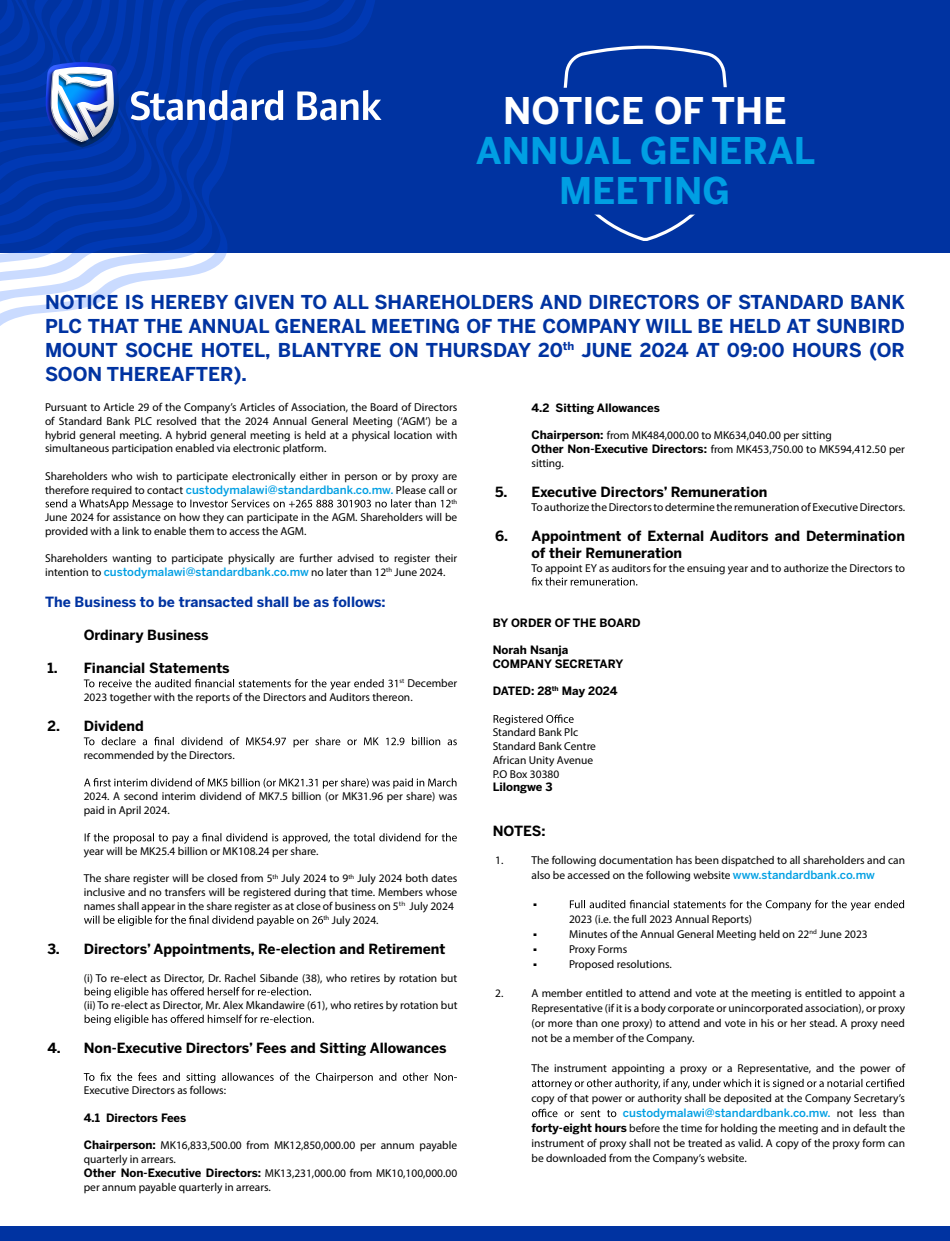
<style>
.page{position:relative;width:950px;height:1241px;background:#fff}
.page>*{position:absolute;margin:0;border:0;box-sizing:border-box;transform-origin:0 0}
.t1{font:700 36.5px/40px "Benton Sans";color:#009fe3;text-align:center}
.t2{font:700 36.5px "Benton Sans";color:#fff}
.t3{font:700 19px/23.8px "Benton Sans";color:#0033a1;text-align:justify}
.t4{font:700 16.38px "Benton Sans";color:#000}
.t5{font:700 14px "Benton Sans";color:#0033a1}
.t6{font:700 13.88px/16.8px "Benton Sans";color:#000}
.t7{font:11.38px/13.8px "Myriad Pro";color:#000}
.t8{font:700 11.38px/13.8px "Benton Sans";color:#000}
.t9{font:500 11.38px "Benton Sans";color:#009fe3}
.t10{font:6.62px "Myriad Pro";color:#000}
.t11{font:6px "Benton Sans";color:#000;scale:1.1 1}
.s1{font-family:"Benton Sans";font-weight:500;color:#009fe3}
.s2{font-family:"Benton Sans";font-weight:700}
.s3{font-family:"Myriad Pro";font-weight:400;color:#000}
</style>
<div class="page">
<div style="left:0;top:0;width:950px;height:252px;background:#0033a1"></div>
<div style="left:0;top:1225px;width:950px;height:15px;background:#0033a1"></div>
<svg style="left:0;top:252px;width:378px;height:74px"></svg>
<svg style="left:0;top:252px;width:360px;height:52px"></svg>
<svg style="left:0;top:252px;width:341px;height:30px"></svg>
<svg style="left:0;top:245px;width:316px;height:18px"></svg>
<svg style="left:0;top:226px;width:227px;height:19px"></svg>
<svg style="left:45px;top:499px;width:406px;height:10px"></svg>
<svg style="left:84px;top:679px;width:313px;height:10px"></svg>
<svg style="left:84px;top:736px;width:373px;height:11px"></svg>
<svg style="left:84px;top:778px;width:372px;height:10px"></svg>
<svg style="left:85px;top:833px;width:372px;height:10px"></svg>
<svg style="left:84px;top:915px;width:239px;height:11px"></svg>
<svg style="left:85px;top:987px;width:226px;height:10px"></svg>
<svg style="left:85px;top:1014px;width:229px;height:11px"></svg>
<svg style="left:84px;top:1072px;width:373px;height:10px"></svg>
<svg style="left:531px;top:577px;width:106px;height:8px"></svg>
<svg style="left:493px;top:714px;width:80px;height:11px"></svg>
<svg style="left:570px;top:899px;width:334px;height:11px"></svg>
<svg style="left:532px;top:1078px;width:372px;height:11px"></svg>
<svg style="left:532px;top:1108px;width:84px;height:8px"></svg>
<svg style="left:563px;top:45px;width:164px;height:196px"></svg>
<svg style="left:0;top:0;width:381px;height:226px"></svg>
<h1 class="t2" style="left:503px;top:88px;width:285px">NOTICE OF THE</h1>
<h1 class="t1" style="left:476px;top:130px;width:341px">ANNUAL GENERAL<br>MEETING</h1>
<p class="t3" style="left:45px;top:290px;width:861px">NOTICE IS HEREBY GIVEN TO ALL SHAREHOLDERS AND DIRECTORS OF STANDARD BANK PLC THAT THE ANNUAL GENERAL MEETING OF THE COMPANY WILL BE HELD AT SUNBIRD MOUNT SOCHE HOTEL, BLANTYRE ON THURSDAY 20<sup>th</sup> JUNE 2024 AT 09:00 HOURS (OR SOON THEREAFTER).</p>
<p class="t7" style="left:45px;top:400px;width:414px;text-align:justify">Pursuant to Article 29 of the Company’s Articles of Association, the Board of Directors of Standard Bank PLC resolved that the 2024 Annual General Meeting (‘AGM’) be a hybrid general meeting. A hybrid general meeting is held at a physical location with simultaneous participation enabled via electronic platform.</p>
<p class="t7" style="left:45px;top:469px;width:414px">Shareholders who wish to participate electronically either in person or by proxy are therefore required to contact <span class="s1">custodymalawi@standardbank.co.mw.</span> Please call or</p>
<p class="t10" style="left:451px;top:497px;width:7px">th</p>
<p class="t7" style="left:45px;top:510px;width:414px">June 2024 for assistance on how they can participate in the AGM. Shareholders will be provided with a link to enable them to access the AGM.</p>
<p class="t7" style="left:45px;top:551px;width:414px">Shareholders wanting to participate physically are further advised to register their intention to <span class="s1">custodymalawi@standardbank.co.mw</span> no later than 12<sup>th</sup> June 2024.</p>
<p class="t5" style="left:45px;top:593px;width:342px">The Business to be transacted shall be as follows:</p>
<p class="t6" style="left:84px;top:626px;width:126px">Ordinary Business</p>
<p class="t6" style="left:48px;top:659px;width:184px">1. Financial Statements</p>
<p class="t7" style="left:84px;top:676px;width:375px;text-indent:316px"><sup>st</sup> December<br>2023 together with the reports of the Directors and Auditors thereon.</p>
<p class="t6" style="left:48px;top:717px;width:98px">2. Dividend</p>
<p class="t7" style="left:84px;top:747px;width:152px">recommended by the Directors.</p>
<p class="t7" style="left:84px;top:789px;width:375px">2024. A second interim dividend of MK7.5 billion (or MK31.96 per share) was paid in April 2024.</p>
<p class="t7" style="left:84px;top:844px;width:236px">year will be MK25.4 billion or MK108.24 per share.</p>
<p class="t7" style="left:84px;top:871px;width:375px">The share register will be closed from 5<sup>th</sup> July 2024 to 9<sup>th</sup> July 2024 both dates</p>
<p class="t7" style="left:84px;top:885px;width:375px">inclusive and no transfers will be registered during that time. Members whose</p>
<p class="t7" style="left:84px;top:898px;width:371px">names shall appear in the share register as at close of business on 5 July 2024</p>
<p class="t7" style="left:323px;top:912px;width:57px"><sup>th</sup> July 2024.</p>
<p class="t6" style="left:48px;top:940px;width:399px">3. Directors’ Appointments, Re-election and Retirement</p>
<p class="t7" style="left:84px;top:970px;width:375px">(i) To re-elect as Director, Dr. Rachel Sibande (38), who retires by rotation but</p>
<p class="t7" style="left:84px;top:998px;width:375px">(ii) To re-elect as Director, Mr. Alex Mkandawire (61), who retires by rotation but</p>
<p class="t6" style="left:48px;top:1039px;width:400px">4. Non-Executive Directors’ Fees and Sitting Allowances</p>
<p class="t7" style="left:84px;top:1083px;width:144px">Executive Directors as follows:</p>
<p class="t8" style="left:84px;top:1110px;width:104px">4.1 Directors Fees</p>
<p class="t7" style="left:84px;top:1138px;width:375px"><span class="s2">Chairperson:</span> MK16,833,500.00 from MK12,850,000.00 per annum payable quarterly in arrears.<br><span class="s2">Other Non-Executive Directors:</span> MK13,231,000.00 from MK10,100,000.00 per annum payable quarterly in arrears.</p>
<p class="t11" style="left:399px;top:899px;width:7px">th</p>
<p class="t8" style="left:531px;top:400px;width:130px">4.2 Sitting Allowances</p>
<p class="t7" style="left:531px;top:428px;width:375px"><span class="s2">Chairperson:</span> from MK484,000.00 to MK634,040.00 per sitting<br><span class="s2">Other Non-Executive Directors:</span> from MK453,750.00 to MK594,412.50 per sitting.</p>
<p class="t6" style="left:495px;top:483px;width:274px">5. Executive Directors’ Remuneration</p>
<p class="t7" style="left:531px;top:500px;width:375px">To authorize theDirectorsto determine the remuneration of ExecutiveDirectors.</p>
<p class="t6" style="left:531px;top:527px;width:375px;text-indent:-36px">6. Appointment of External Auditors and Determination of their Remuneration</p>
<p class="t7" style="left:531px;top:560px;width:375px">To appoint EY as auditors for the ensuing year and to authorize the Directors to</p>
<p class="t8" style="left:493px;top:615px;width:149px">BY ORDER OF THE BOARD</p>
<p class="t8" style="left:493px;top:642px;width:132px">Norah Nsanja<br>COMPANY SECRETARY</p>
<p class="t8" style="left:493px;top:684px;width:126px">DATED: 28<sup>th</sup> May 2024</p>
<p class="t7" style="left:493px;top:725px;width:105px">Standard Bank Plc<br>Standard Bank Centre<br>African Unity Avenue<br>P.O Box 30380</p>
<p class="t8" style="left:493px;top:780px;width:61px">Lilongwe 3</p>
<p class="t6" style="left:493px;top:821px;width:54px">NOTES:</p>
<p class="t7" style="left:495px;top:853px;width:10px">1.</p>
<p class="t7" style="left:531px;top:852px;width:375px;line-height:15px">The following documentation has been dispatched to all shareholders and can also be accessed on the following website <span class="s1">www.standardbank.co.mw</span></p>
<h3 class="t4" style="left:533px;top:889px;width:6px">.</h3>
<p class="t7" style="left:569px;top:912px;width:185px">2023 (i.e. the full 2023 Annual Reports)</p>
<h3 class="t4" style="left:533px;top:919px;width:6px">.</h3>
<p class="t7" style="left:569px;top:927px;width:300px">Minutes of the Annual General Meeting held on 22<sup>nd</sup> June 2023</p>
<h3 class="t4" style="left:533px;top:934px;width:6px">.</h3>
<p class="t7" style="left:569px;top:942px;width:60px">Proxy Forms</p>
<h3 class="t4" style="left:533px;top:949px;width:6px">.</h3>
<p class="t7" style="left:569px;top:957px;width:104px">Proposed resolutions.</p>
<p class="t7" style="left:495px;top:985px;width:10px">2.</p>
<p class="t7" style="left:531px;top:985px;width:375px;line-height:15px;text-align:justify">A member entitled to attend and vote at the meeting is entitled to appoint a Representative (if it is a body corporate or unincorporated association), or proxy (or more than one proxy) to attend and vote in his or her stead. A proxy need not be a member of the Company.</p>
<p class="t7" style="left:531px;top:1060px;width:375px">The instrument appointing a proxy or a Representative, and the power of</p>
<p class="t7" style="left:531px;top:1090px;width:375px">copy of that power or authority shall be deposited at the Company Secretary’s</p>
<p class="t9" style="left:623px;top:1105px;width:283px">custodymalawi@standardbank.co.mw. <span class="s3">not less than</span></p>
<p class="t7" style="left:531px;top:1120px;width:375px;line-height:15px;text-align:justify"><span class="s2">forty-eight hours</span> before the time for holding the meeting and in default the instrument of proxy shall not be treated as valid. A copy of the proxy form can be downloaded from the Company’s website.</p>
</div>
